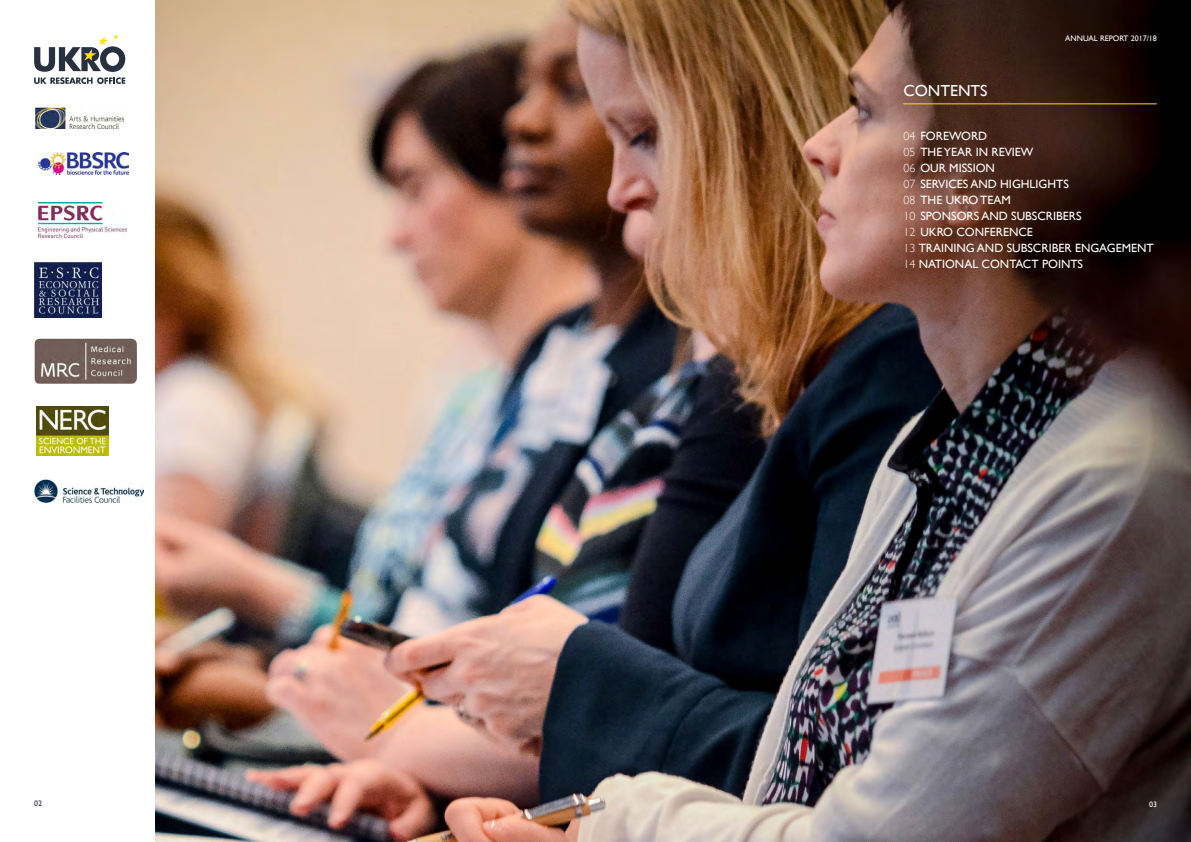
<style>
.page{position:relative;width:1191px;height:842px;background:#fff}
.page>*{position:absolute;margin:0;border:0;box-sizing:border-box;transform-origin:0 0}
.t1{font:16px "Gill Sans";color:#fff}
.t2{font:12px "Gill Sans";color:#fff}
.t3{font:8px "Gill Sans";color:#fff}
.t4{font:8px "Gill Sans";color:#283140}
.t5{font:7.9px "Gill Sans";color:#fff}
.s1{font-weight:300}
</style>
<div class="page">
<img style="left:156px;top:0;width:1035px;height:842px">
<img style="left:35px;top:108px;width:88px;height:21px">
<img style="left:39px;top:152px;width:89px;height:23px">
<img style="left:34px;top:338px;width:102px;height:46px">
<svg style="left:34px;top:34px;width:91px;height:50px"></svg>
<img style="left:38px;top:202px;width:88px;height:35px">
<img style="left:36px;top:406px;width:72px;height:49px">
<img style="left:35px;top:479px;width:109px;height:24px">
<img style="left:34px;top:261px;width:68px;height:56px">
<hr style="left:903px;top:104px;width:253px;height:1px;background:#ffdf00">
<p class="t3" style="left:1065px;top:33px;width:93px">ANNUAL REPORT 2017/18</p>
<p class="t1" style="left:903px;top:81px;width:86px">CONTENTS</p>
<p class="t2" style="left:903px;top:129px;width:85px"><span class="s1">04</span> FOREWORD</p>
<p class="t2" style="left:903px;top:145px;width:132px"><span class="s1">05</span> THE YEAR IN REVIEW</p>
<p class="t2" style="left:903px;top:161px;width:93px"><span class="s1">06</span> OUR MISSION</p>
<p class="t2" style="left:903px;top:177px;width:167px"><span class="s1">07</span> SERVICES AND HIGHLIGHTS</p>
<p class="t2" style="left:903px;top:193px;width:109px"><span class="s1">08</span> THE UKRO TEAM</p>
<p class="t2" style="left:903px;top:209px;width:180px"><span class="s1">10</span> SPONSORS AND SUBSCRIBERS</p>
<p class="t2" style="left:903px;top:225px;width:131px"><span class="s1">12</span> UKRO CONFERENCE</p>
<p class="t2" style="left:903px;top:241px;width:252px"><span class="s1">13</span> TRAINING AND SUBSCRIBER ENGAGEMENT</p>
<p class="t2" style="left:903px;top:257px;width:181px"><span class="s1">14</span> NATIONAL CONTACT POINTS</p>
<p class="t4" style="left:34px;top:799px;width:9px">02</p>
<p class="t5" style="left:1149px;top:800px;width:9px">03</p>
</div>
